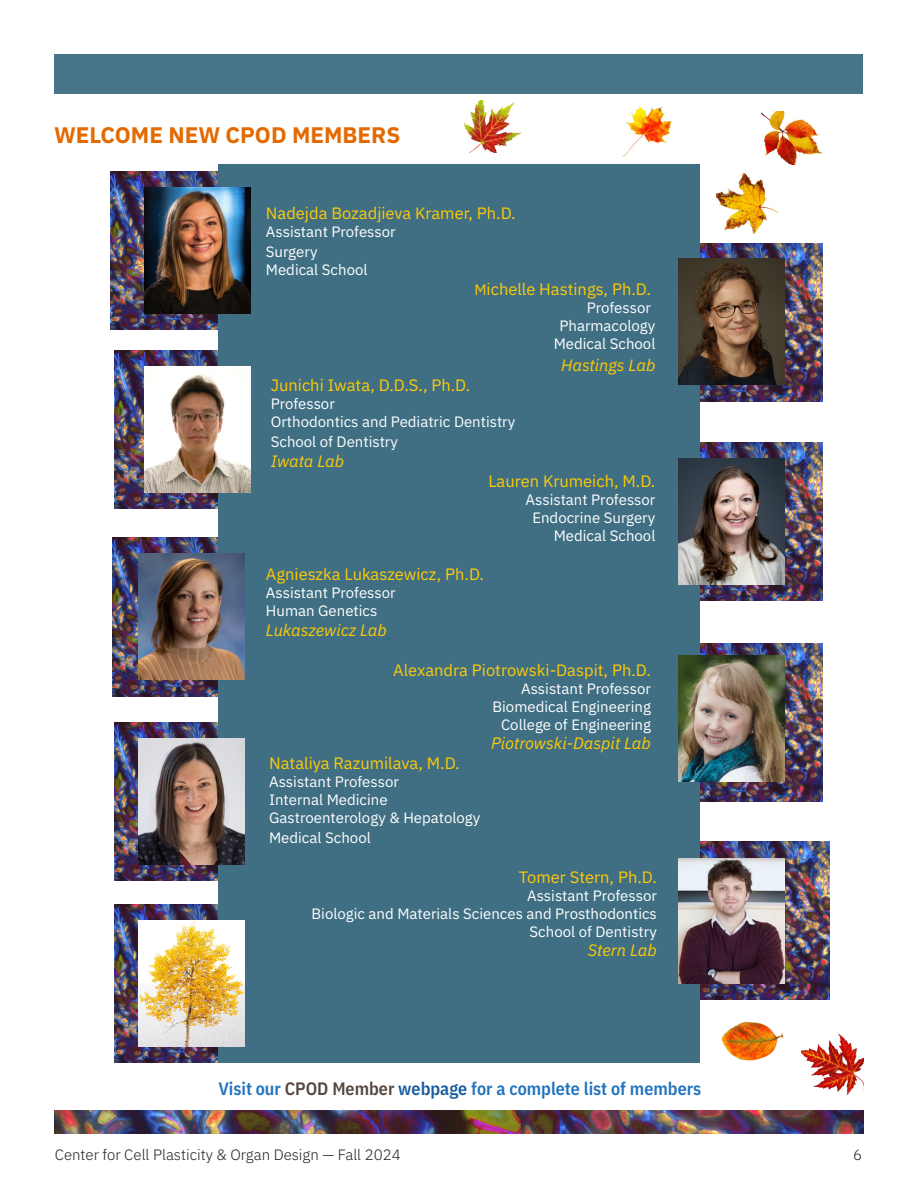
<style>
.page{position:relative;width:918px;height:1188px;background:#fff}
.page>*{position:absolute;margin:0;border:0;box-sizing:border-box;transform-origin:0 0}
.t1{font:700 22.5px "IBM Plex Sans";color:#e36a00}
.t2{font:600 18px "IBM Plex Sans Cond";color:#2273bd}
.t3{font:16.5px "IBM Plex Sans";color:#ffcb05}
.t4{font:italic 16.5px "IBM Plex Sans";color:#ffcb05}
.t5{font:15px "IBM Plex Sans";color:#fff}
.t6{font:300 15px "IBM Plex Sans";color:#231f20}
.s1{font-size:15px}
.s2{color:#544741}
.s3{color:#175d9e}
</style>
<div class="page">
<img style="left:114px;top:904px;width:104px;height:159px">
<img style="left:700px;top:841px;width:129px;height:159px">
<img style="left:114px;top:722px;width:104px;height:159px">
<img style="left:700px;top:243px;width:122px;height:158px">
<img style="left:700px;top:643px;width:122px;height:158px">
<img style="left:700px;top:443px;width:122px;height:158px">
<img style="left:113px;top:538px;width:105px;height:158px">
<img style="left:114px;top:351px;width:104px;height:158px">
<img style="left:111px;top:171px;width:107px;height:158px">
<div style="left:54px;top:54px;width:808px;height:40px;background:#477488"></div>
<div style="left:218px;top:164px;width:482px;height:899px;background:#406f84"></div>
<img style="left:144px;top:187px;width:107px;height:126px">
<img style="left:678px;top:258px;width:107px;height:126px">
<img style="left:144px;top:367px;width:107px;height:126px">
<img style="left:678px;top:459px;width:107px;height:126px">
<img style="left:138px;top:554px;width:107px;height:126px">
<img style="left:678px;top:655px;width:107px;height:126px">
<img style="left:55px;top:1111px;width:808px;height:22px">
<img style="left:716px;top:172px;width:62px;height:62px">
<img style="left:802px;top:1033px;width:61px;height:63px">
<img style="left:761px;top:112px;width:61px;height:52px">
<img style="left:722px;top:1021px;width:61px;height:40px">
<img style="left:464px;top:100px;width:58px;height:53px">
<img style="left:622px;top:105px;width:51px;height:52px">
<img style="left:138px;top:738px;width:107px;height:126px">
<img style="left:678px;top:858px;width:106px;height:126px">
<img style="left:138px;top:921px;width:107px;height:126px">
<p class="t1" style="left:54px;top:117px;width:348px">WELCOME NEW CPOD MEMBERS</p>
<p class="t3" style="left:266px;top:201px;width:251px">Nadejda Bozadjieva Kramer, Ph.D.</p>
<p class="t5" style="left:266px;top:221px;width:131px">Assistant Professor</p>
<p class="t5" style="left:266px;top:240px;width:53px">Surgery</p>
<p class="t5" style="left:266px;top:258px;width:103px">Medical School</p>
<p class="t3" style="left:474px;top:276px;width:178px"><span class="s1">M</span>ichelle Hastings, Ph.D.</p>
<p class="t5" style="left:587px;top:296px;width:66px">Professor</p>
<p class="t5" style="left:559px;top:314px;width:98px">Pharmacology</p>
<p class="t5" style="left:554px;top:332px;width:103px">Medical School</p>
<p class="t4" style="left:561px;top:353px;width:96px">Hastings Lab</p>
<p class="t3" style="left:271px;top:373px;width:201px">Junichi Iwata, D.D.S., Ph.D.</p>
<p class="t5" style="left:271px;top:392px;width:66px">Professor</p>
<p class="t5" style="left:271px;top:410px;width:246px">Orthodontics and Pediatric Dentistry</p>
<p class="t5" style="left:271px;top:430px;width:129px">School of Dentistry</p>
<p class="t4" style="left:271px;top:448px;width:75px">Iwata Lab</p>
<p class="t3" style="left:488px;top:468px;width:169px">Lauren Krumeich, M.D.</p>
<p class="t5" style="left:526px;top:488px;width:131px">Assistant Professor</p>
<p class="t5" style="left:532px;top:506px;width:125px">Endocrine Surgery</p>
<p class="t5" style="left:554px;top:524px;width:103px">Medical School</p>
<p class="t3" style="left:266px;top:562px;width:220px">Agnieszka Lukaszewicz, Ph.D.</p>
<p class="t5" style="left:266px;top:581px;width:131px">Assistant Professor</p>
<p class="t5" style="left:266px;top:599px;width:113px">Human Genetics</p>
<p class="t4" style="left:266px;top:618px;width:122px">Lukaszewicz Lab</p>
<p class="t3" style="left:393px;top:657px;width:259px">Alexandra Piotrowski-Daspit, Ph.D.</p>
<p class="t5" style="left:521px;top:677px;width:131px">Assistant Professor</p>
<p class="t5" style="left:492px;top:695px;width:160px">Biomedical Engineering</p>
<p class="t5" style="left:501px;top:713px;width:151px">College of Engineering</p>
<p class="t4" style="left:491px;top:731px;width:161px">Piotrowski-Daspit Lab</p>
<p class="t3" style="left:269px;top:751px;width:192px">Nataliya Razumilava, M.D.</p>
<p class="t5" style="left:269px;top:770px;width:131px">Assistant Professor</p>
<p class="t5" style="left:269px;top:788px;width:120px">Internal Medicine</p>
<p class="t5" style="left:269px;top:806px;width:213px">Gastroenterology &amp; Hepatology</p>
<p class="t5" style="left:269px;top:826px;width:103px">Medical School</p>
<p class="t3" style="left:519px;top:864px;width:140px">Tomer Stern, Ph.D.</p>
<p class="t5" style="left:527px;top:884px;width:131px">Assistant Professor</p>
<p class="t5" style="left:311px;top:902px;width:347px">Biologic and Materials Sciences and Prosthodontics</p>
<p class="t5" style="left:530px;top:920px;width:129px">School of Dentistry</p>
<p class="t4" style="left:588px;top:938px;width:71px">Stern Lab</p>
<p class="t2" style="left:218px;top:1074px;width:484px">Visit our <span class="s2">CPOD Member</span> <span class="s3">webpage</span> for a complete list of members</p>
<p class="t6" style="left:55px;top:1144px;width:348px">Center for Cell Plasticity &amp; Organ Design — Fall 2024</p>
<p class="t6" style="left:853px;top:1144px;width:10px">6</p>
</div>
